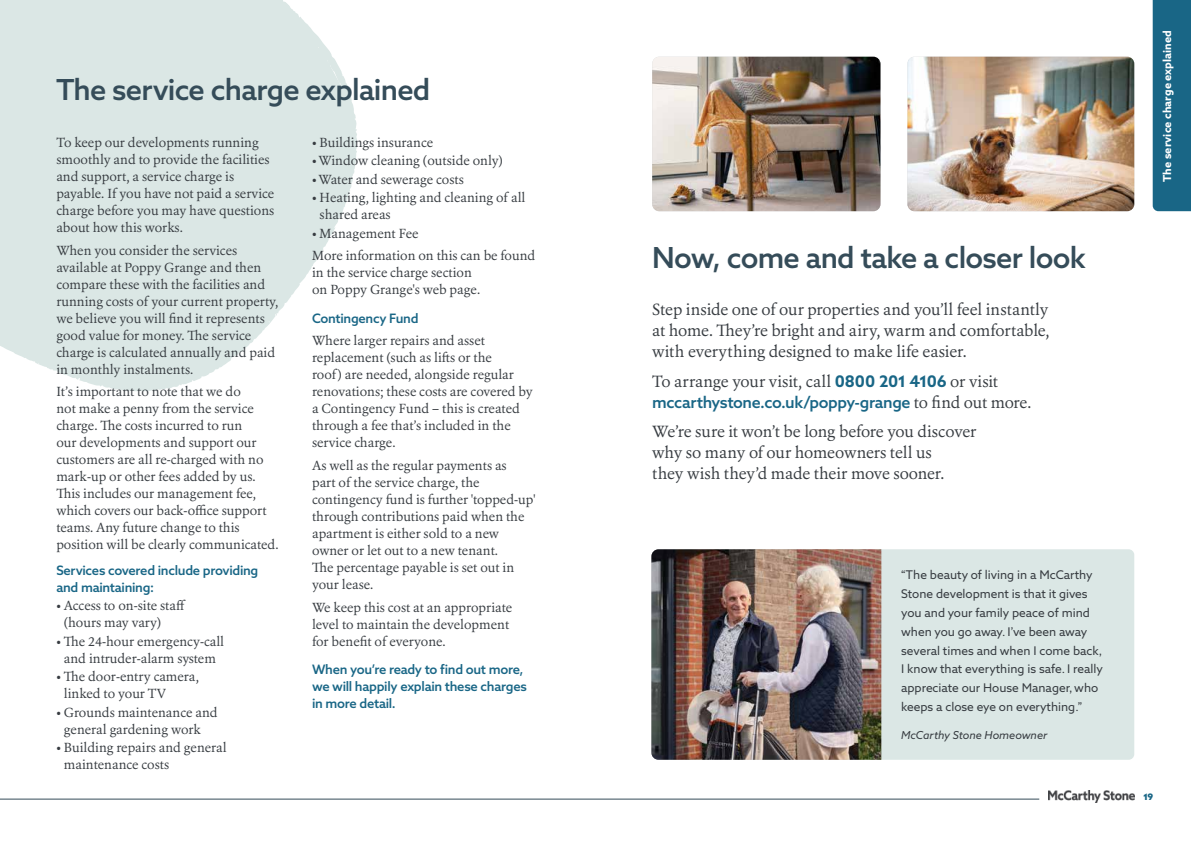
<style>
.page{position:relative;width:1191px;height:842px;background:#fff}
.page>*{position:absolute;margin:0;border:0;box-sizing:border-box;transform-origin:0 0}
.t1{font:500 29px "Azo Sans";letter-spacing:-.025em;color:#354c59}
.t2{font:16px/21px "Erato";letter-spacing:-.005em;color:#373c41;text-align:justify}
.t3{font:500 16px "Azo Sans";letter-spacing:-.02em;color:#196686}
.t4{font:13px/17px "Erato";color:#373c41}
.t5{font:500 13px/17px "Azo Sans";letter-spacing:-.02em;color:#196686}
.t6{font:12px/18.9px "Azo Sans Mc S";color:#373c41}
.t7{font:700 11px "Azo Sans";letter-spacing:.005em;color:#fff}
.t8{font:italic 11px "Azo Sans";color:#373c41}
.t9{font:900 9px "Azo Sans Mc S";color:#196686}
.s1{font-family:"Azo Sans Mc S";font-weight:700;color:#196686}
.s2{font-family:"Erato";font-weight:400;color:#373c41}
</style>
<div class="page">
<div style="left:1152px;top:0;width:39px;height:211px;background:#196686"></div>
<img style="left:1048px;top:790px;width:86px;height:12px">
<hr style="left:0;top:799px;width:1039px;height:1px;background:#354c59">
<svg style="left:71px;top:98px;width:286px;height:293px"></svg>
<svg style="left:0;top:0;width:351px;height:377px;background:#dee9e7"></svg>
<img style="left:652px;top:57px;width:228px;height:154px">
<img style="left:907px;top:57px;width:227px;height:154px">
<div style="left:703px;top:549px;width:431px;height:211px;background:#dbe7e5;border-radius:6px"></div>
<img style="left:651px;top:549px;width:230px;height:211px">
<h1 class="t1" style="left:56px;top:71px;width:376px">The service charge explained</h1>
<p class="t4" style="left:56px;top:134px;width:219px">To keep our developments running smoothly and to provide the facilities and support, a service charge is payable. If you have not paid a service charge before you may have questions about how this works.</p>
<p class="t4" style="left:56px;top:241px;width:223px">When you consider the services available at Poppy Grange and then compare these with the facilities and running costs of your current property, we believe you will find it represents good value for money. The service charge is calculated annually and paid in monthly instalments.</p>
<p class="t4" style="left:56px;top:383px;width:224px">It’s important to note that we do<br>not make a penny from the service charge. The costs incurred to run<br>our developments and support our customers are all re-charged with no mark-up or other fees added by us.<br>This includes our management fee, which covers our back-office support teams. Any future change to this position will be clearly communicated.</p>
<p class="t5" style="left:56px;top:561px;width:203px">Services covered include providing and maintaining:</p>
<p class="t4" style="left:64px;top:597px;width:123px;text-indent:-8px">• Access to on-site staff (hours may vary)</p>
<p class="t4" style="left:56px;top:633px;width:169px;text-align:center">• The 24-hour emergency-call and intruder-alarm system</p>
<p class="t4" style="left:64px;top:668px;width:136px;text-indent:-8px">• The door-entry camera, linked to your TV</p>
<p class="t4" style="left:64px;top:703px;width:155px;text-indent:-8px">• Grounds maintenance and general gardening work</p>
<p class="t4" style="left:64px;top:739px;width:164px;text-indent:-8px">• Building repairs and general maintenance costs</p>
<p class="t4" style="left:312px;top:134px;width:123px">• Buildings insurance</p>
<p class="t4" style="left:312px;top:152px;width:192px">• Window cleaning (outside only)</p>
<p class="t4" style="left:312px;top:171px;width:153px">• Water and sewerage costs</p>
<p class="t4" style="left:319px;top:189px;width:207px;text-indent:-8px">• Heating, lighting and cleaning of all shared areas</p>
<p class="t4" style="left:312px;top:222px;width:225px;line-height:22.7px">• Management Fee<br>More information on this can be found</p>
<p class="t4" style="left:312px;top:264px;width:170px">in the service charge section on Poppy Grange's web page.</p>
<p class="t5" style="left:312px;top:309px;width:108px">Contingency Fund</p>
<p class="t4" style="left:312px;top:332px;width:222px">Where larger repairs and asset replacement (such as lifts or the<br>roof ) are needed, alongside regular renovations; these costs are covered by a Contingency Fund – this is created through a fee that’s included in the service charge.</p>
<p class="t4" style="left:312px;top:457px;width:225px">As well as the regular payments as<br>part of the service charge, the contingency fund is further 'topped-up' through contributions paid when the apartment is either sold to a new owner or let out to a new tenant.<br>The percentage payable is set out in your lease.</p>
<p class="t4" style="left:312px;top:599px;width:202px">We keep this cost at an appropriate level to maintain the development for benefit of everyone.</p>
<p class="t5" style="left:312px;top:661px;width:216px">When you’re ready to find out more, we will happily explain these charges in more detail.</p>
<h1 class="t1" style="left:652px;top:239px;width:435px">Now, come and take a closer look</h1>
<p class="t2" style="left:652px;top:299px;width:399px">Step inside one of our properties and you’ll feel instantly at home. They’re bright and airy, warm and comfortable, with everything designed to make life easier.</p>
<p class="t2" style="left:652px;top:371px;width:347px">To arrange your visit, call <span class="s1">0800 201 4106</span> or visit</p>
<p class="t3" style="left:652px;top:392px;width:381px">mccarthystone.co.uk/poppy-grange <span class="s2">to find out more.</span></p>
<p class="t2" style="left:652px;top:421px;width:326px;text-align:left">We’re sure it won’t be long before you discover why so many of our homeowners tell us<br>they wish they’d made their move sooner.</p>
<p class="t6" style="left:901px;top:565px;width:203px">“The beauty of living in a McCarthy Stone development is that it gives you and your family peace of mind when you go away. I’ve been away several times and when I come back, I know that everything is safe. I really appreciate our House Manager, who keeps a close eye on everything.”</p>
<p class="t8" style="left:901px;top:727px;width:148px">McCarthy Stone Homeowner</p>
<p class="t7" style="left:1160px;top:182px;width:153px;rotate:-90deg">The service charge explained</p>
<p class="t9" style="left:1143px;top:791px;width:11px">19</p>
</div>
